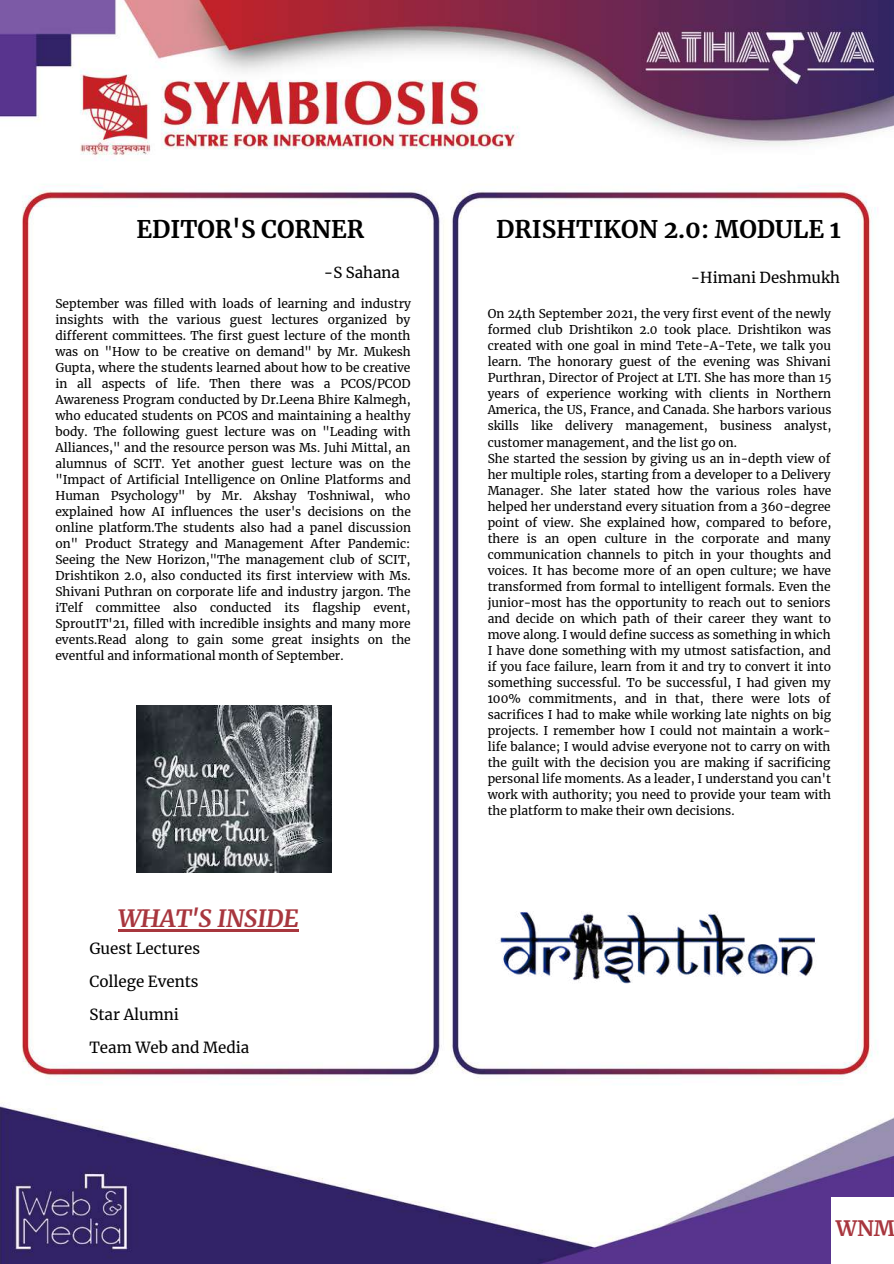
<style>
.page{position:relative;width:894px;height:1264px;background:#fff}
.page>*{position:absolute;margin:0;border:0;box-sizing:border-box;transform-origin:0 0}
.t1{font:700 24px "Merriweather";color:#000}
.t2{font:italic 700 24px "Merriweather";color:#a8363e}
.t3{font:700 21px "Merriweather";color:#a8363e}
.t4{font:15.15px/33px "Merriweather";color:#000}
.t5{font:15px "Merriweather";color:#000}
.t6{font:12px/16px "Merriweather";color:#000;text-align:justify}
</style>
<div class="page">
<img style="left:0;top:0;width:893px;height:1263px">
<div style="left:831px;top:1197px;width:62px;height:66px;background:#fff"></div>
<img style="left:136px;top:705px;width:195px;height:167px">
<img style="left:495px;top:872px;width:328px;height:163px">
<hr style="left:118px;top:929px;width:180px;height:2px;background:#a8363e">
<h1 class="t1" style="left:136px;top:214px;width:229px">EDITOR'S CORNER</h1>
<p class="t5" style="left:324px;top:264px;width:77px">-S Sahana</p>
<p class="t6" style="left:55px;top:295px;width:357px">September was filled with loads of learning and industry insights with the various guest lectures organized by different committees. The first guest lecture of the month was on "How to be creative on demand" by Mr. Mukesh Gupta, where the students learned about how to be creative in all aspects of life. Then there was a PCOS/PCOD Awareness Program conducted by Dr.Leena Bhire Kalmegh, who educated students on PCOS and maintaining a healthy body. The following guest lecture was on "Leading with Alliances," and the resource person was Ms. Juhi Mittal, an alumnus of SCIT. Yet another guest lecture was on the "Impact of Artificial Intelligence on Online Platforms and Human Psychology" by Mr. Akshay Toshniwal, who explained how AI influences the user's decisions on the online platform.The students also had a panel discussion on" Product Strategy and Management After Pandemic:<br>Seeing the New Horizon,"The management club of SCIT, Drishtikon 2.0, also conducted its first interview with Ms.<br>Shivani Puthran on corporate life and industry jargon. The iTelf committee also conducted its flagship event, SproutIT'21, filled with incredible insights and many more events.Read along to gain some great insights on the eventful and informational month of September.</p>
<h1 class="t2" style="left:118px;top:903px;width:181px">WHAT'S INSIDE</h1>
<p class="t4" style="left:89px;top:932px;width:161px">Guest Lectures<br>College Events<br>Star Alumni<br>Team Web and Media</p>
<h1 class="t1" style="left:496px;top:214px;width:346px">DRISHTIKON 2.0: MODULE 1</h1>
<p class="t5" style="left:690px;top:268px;width:151px">-Himani Deshmukh</p>
<p class="t6" style="left:487px;top:306px;width:345px;text-align:left">On 24th September 2021, the very first event of the newly formed club Drishtikon 2.0 took place. Drishtikon was created with one goal in mind Tete-A-Tete, we talk you learn. The honorary guest of the evening was Shivani Purthran, Director of Project at LTI. She has more than 15 years of experience working with clients in Northern America, the US, France, and Canada. She harbors various skills like delivery management, business analyst, customer management, and the list go on.<br>She started the session by giving us an in-depth view of her multiple roles, starting from a developer to a Delivery Manager. She later stated how the various roles have helped her understand every situation from a 360-degree point of view. She explained how, compared to before, there is an open culture in the corporate and many communication channels to pitch in your thoughts and voices. It has become more of an open culture; we have transformed from formal to intelligent formals. Even the junior-most has the opportunity to reach out to seniors and decide on which path of their career they want to move along. I would define success as something in which I have done something with my utmost satisfaction, and if you face failure, learn from it and try to convert it into something successful. To be successful, I had given my 100% commitments, and in that, there were lots of sacrifices I had to make while working late nights on big projects. I remember how I could not maintain a work&shy;life balance; I would advise everyone not to carry on with the guilt with the decision you are making if sacrificing personal life moments. As a leader, I understand you can't work with authority; you need to provide your team with the platform to make their own decisions.</p>
<h2 class="t3" style="left:835px;top:1215px;width:61px">WNM</h2>
</div>
